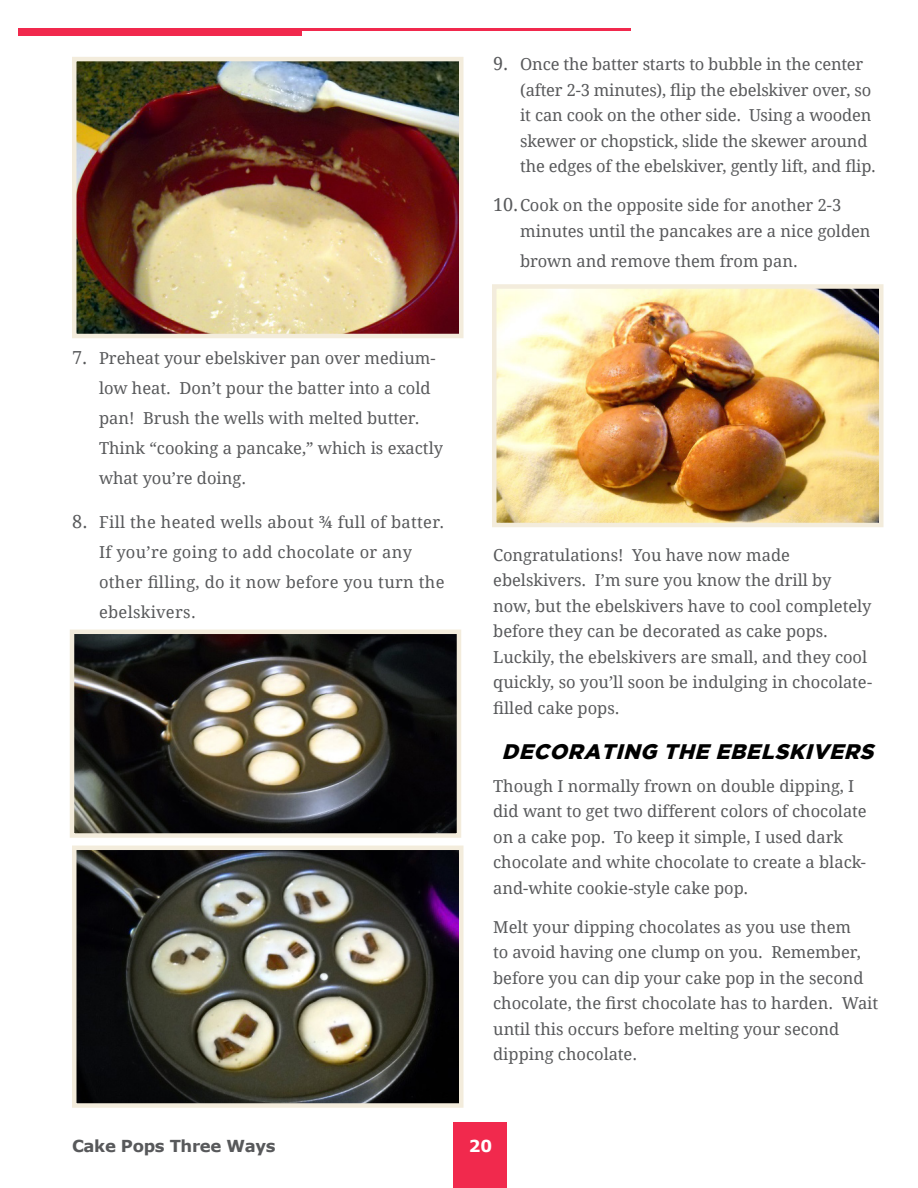
<style>
.page{position:relative;width:918px;height:1188px;background:#fff}
.page>*{position:absolute;margin:0;border:0;box-sizing:border-box;transform-origin:0 0}
.t1{font:italic 900 21px "Gotham";color:#000}
.t2{font:16.5px/25.5px "Droid Serif";color:#58595b}
.t3{font:16.5px/30px "Droid Serif";letter-spacing:.02em;color:#58595b}
.t4{font:700 16.5px "Verdana";letter-spacing:-.02em;color:#58595b}
.t5{font:700 16.5px "Verdana";color:#fff}
.s1{font-size:18px}
</style>
<div class="page">
<div style="left:454px;top:1123px;width:53px;height:65px;background:#f1294d"></div>
<div style="left:18px;top:28px;width:284px;height:8px;background:#f1294d"></div>
<hr style="left:288px;top:28px;width:342px;height:3px;background:#f1294d">
<img style="left:77px;top:62px;width:382px;height:271px">
<div style="left:72px;top:57px;width:392px;height:281px;border:4px solid #f3ecdc"></div>
<img style="left:75px;top:635px;width:381px;height:198px">
<div style="left:70px;top:630px;width:391px;height:208px;border:4px solid #f3ecdc"></div>
<img style="left:77px;top:851px;width:382px;height:252px">
<div style="left:72px;top:846px;width:392px;height:262px;border:4px solid #f3ecdc"></div>
<img style="left:497px;top:289px;width:382px;height:233px">
<div style="left:492px;top:284px;width:392px;height:243px;border:4px solid #f3ecdc"></div>
<p class="t2" style="left:99px;top:344px;width:346px;line-height:30px;text-indent:-27px"><span class="s1">7.</span> Preheat your ebelskiver pan over medium&shy;low heat. Don’t pour the batter into a cold pan! Brush the wells with melted butter.<br>Think “cooking a pancake,” which is exactly what you’re doing.</p>
<p class="t3" style="left:99px;top:507px;width:347px;text-indent:-27px"><span class="s1">8.</span> Fill the heated wells about ¾ full of batter.<br>If you’re going to add chocolate or any other filling, do it now before you turn the ebelskivers.</p>
<p class="t2" style="left:520px;top:52px;width:357px;text-indent:-27px"><span class="s1">9.</span> Once the batter starts to bubble in the center (after 2-3 minutes), flip the ebelskiver over, so it can cook on the other side. Using a wooden skewer or chopstick, slide the skewer around the edges of the ebelskiver, gently lift, and flip.</p>
<p class="t2" style="left:520px;top:193px;width:352px;text-indent:-27px"><span class="s1">10.</span>Cook on the opposite side for another 2-3 minutes until the pancakes are a nice golden</p>
<p class="t2" style="left:520px;top:248px;width:279px">brown and remove them from pan.</p>
<p class="t2" style="left:493px;top:542px;width:381px">Congratulations! You have now made ebelskivers. I’m sure you know the drill by now, but the ebelskivers have to cool completely before they can be decorated as cake pops.<br>Luckily, the ebelskivers are small, and they cool quickly, so you’ll soon be indulging in chocolate&shy;filled cake pops.</p>
<p class="t1" style="left:502px;top:740px;width:379px">DECORATING THE EBELSKIVERS</p>
<p class="t2" style="left:493px;top:773px;width:375px">Though I normally frown on double dipping, I did want to get two different colors of chocolate on a cake pop. To keep it simple, I used dark chocolate and white chocolate to create a black&shy;and-white cookie-style cake pop.</p>
<p class="t2" style="left:493px;top:914px;width:387px">Melt your dipping chocolates as you use them<br>to avoid having one clump on you. Remember, before you can dip your cake pop in the second chocolate, the first chocolate has to harden. Wait until this occurs before melting your second dipping chocolate.</p>
<p class="t4" style="left:72px;top:1134px;width:205px">Cake Pops Three Ways</p>
<p class="t5" style="left:469px;top:1134px;width:25px">20</p>
</div>
